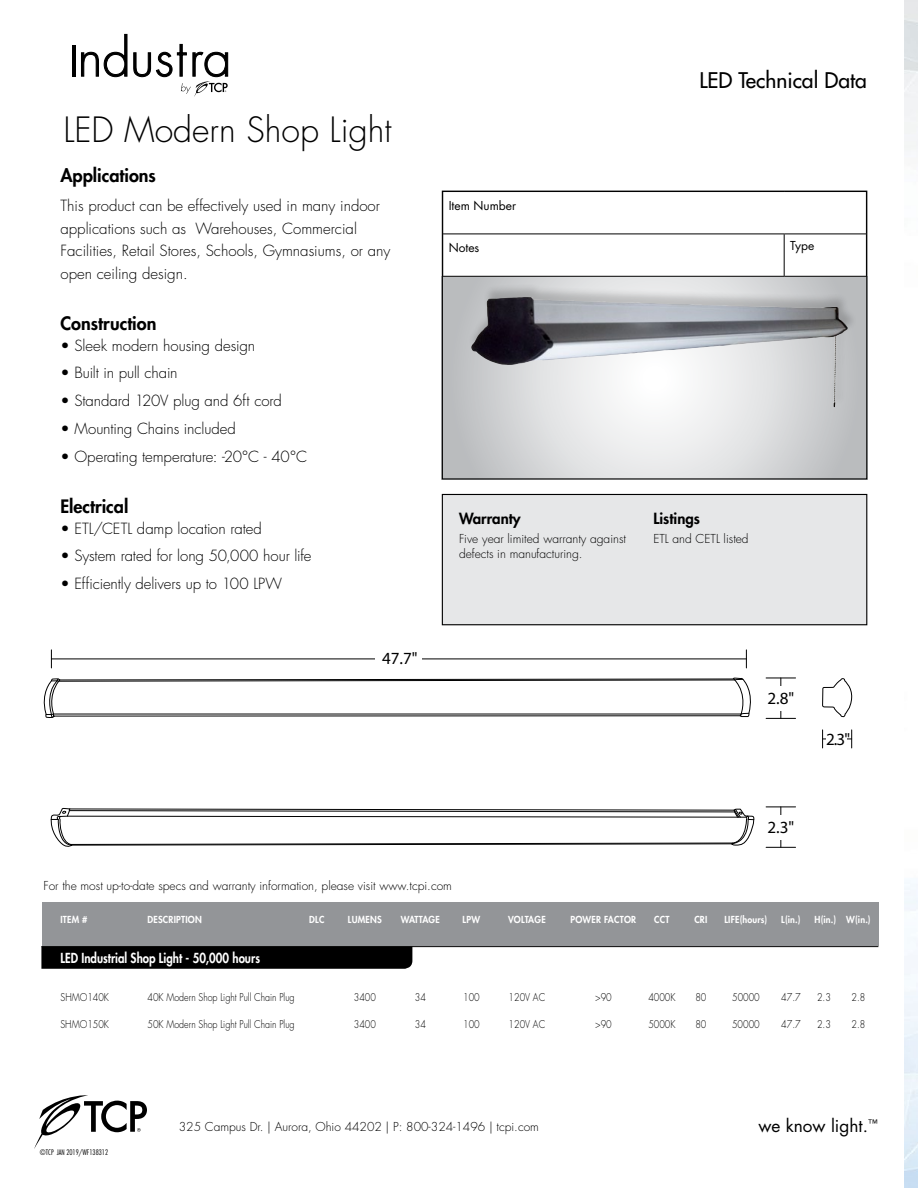
<style>
.page{position:relative;width:918px;height:1188px;background:#fff}
.page>*{position:absolute;margin:0;border:0;box-sizing:border-box;transform-origin:0 0}
.t1{font:300 33.9px "Futura Std";color:#000}
.t2{font:500 21px "Futura Std";color:#000}
.t3{font:800 18px "Futura Std";color:#000}
.t4{font:17.25px "Futura Std";color:#000}
.t5{font:17.1px "Myriad Pro";color:#000}
.t6{font:300 15px/22.5px "Futura Std";color:#000}
.t7{font:800 15px "Futura Std";color:#000}
.t8{font:800 13.5px "Futura Std";color:#fff;scale:.85 1}
.t9{font:300 12px/15px "Futura Std";color:#000}
.t10{font:12px "Futura Std";color:#000}
.t11{font:300 10.5px "Futura Std";color:#000;scale:.85 1}
.t12{font:800 9.45px "Futura Std";letter-spacing:.025em;color:#fff;scale:.94 1}
.t13{font:800 9.45px "Futura Std";letter-spacing:-.015em;color:#fff;scale:.94 1}
.t14{font:300 condensed 7.5px "Futura Std";color:#000}
</style>
<div class="page">
<svg style="left:34px;top:1095px;width:113px;height:54px"></svg>
<div style="left:41px;top:947px;width:371px;height:22px;background:#000"></div>
<svg style="left:444px;top:277px;width:421px;height:201px"></svg>
<svg style="left:444px;top:233px;width:421px;height:43px"></svg>
<hr style="left:442px;top:234px;width:342px;height:1px;background:#000">
<hr style="left:784px;top:234px;width:83px;height:1px;background:#000">
<hr style="left:784px;top:234px;width:1px;height:42px;background:#000">
<hr style="left:442px;top:276px;width:342px;height:1px;background:#000">
<hr style="left:784px;top:276px;width:83px;height:1px;background:#000">
<div style="left:442px;top:191px;width:425px;height:289px;border:1px solid #000"></div>
<div style="left:442px;top:494px;width:425px;height:131px;background:#e6e7e8"></div>
<div style="left:442px;top:494px;width:425px;height:131px;border:1px solid #000"></div>
<div style="left:468px;top:283px;width:390px;height:124px;background:#000;opacity:.2"></div>
<img style="left:471px;top:297px;width:364px;height:82px">
<div style="left:42px;top:902px;width:836px;height:44px;background:#939598"></div>
<hr style="left:41px;top:946px;width:837px;height:1px;background:#000">
<svg style="left:43px;top:677px;width:708px;height:41px"></svg>
<svg style="left:50px;top:807px;width:705px;height:40px"></svg>
<svg style="left:822px;top:678px;width:30px;height:39px"></svg>
<svg style="left:51px;top:650px;width:1px;height:18px"></svg>
<svg style="left:746px;top:650px;width:1px;height:18px"></svg>
<hr style="left:51px;top:659px;width:695px;height:1px;background:#000">
<svg style="left:822px;top:730px;width:30px;height:18px"></svg>
<div style="left:375px;top:650px;width:47px;height:15px;background:#fff"></div>
<hr style="left:766px;top:807px;width:30px;height:1px;background:#000">
<hr style="left:766px;top:847px;width:30px;height:1px;background:#000">
<hr style="left:781px;top:807px;width:1px;height:40px;background:#000">
<div style="left:758px;top:815px;width:46px;height:24px;background:#fff"></div>
<div style="left:827px;top:730px;width:20px;height:16px;background:#fff"></div>
<hr style="left:766px;top:678px;width:30px;height:1px;background:#000">
<hr style="left:766px;top:718px;width:30px;height:1px;background:#000">
<hr style="left:781px;top:678px;width:1px;height:40px;background:#000">
<div style="left:758px;top:686px;width:46px;height:24px;background:#fff"></div>
<hr style="left:72px;top:45px;width:3px;height:32px;background:#000">
<svg style="left:81px;top:33px;width:148px;height:64px"></svg>
<h1 class="t1" style="left:63px;top:109px;width:330px">LED Modern Shop Light</h1>
<p class="t3" style="left:60px;top:164px;width:97px">Applications</p>
<p class="t6" style="left:60px;top:195px;width:331px">This product can be effectively used in many indoor applications such as Warehouses, Commercial Facilities, Retail Stores, Schools, Gymnasiums, or any open ceiling design.</p>
<p class="t3" style="left:60px;top:312px;width:97px">Construction</p>
<p class="t6" style="left:60px;top:334px;width:196px">• Sleek modern housing design</p>
<p class="t6" style="left:60px;top:362px;width:119px">• Built in pull chain</p>
<p class="t6" style="left:60px;top:390px;width:223px">• Standard 120V plug and 6ft cord</p>
<p class="t6" style="left:60px;top:418px;width:177px">• Mounting Chains included</p>
<p class="t6" style="left:60px;top:445px;width:248px">• Operating temperature: -20°C - 40°C</p>
<p class="t3" style="left:60px;top:495px;width:69px">Electrical</p>
<p class="t6" style="left:60px;top:517px;width:203px">• ETL/CETL damp location rated</p>
<p class="t6" style="left:60px;top:545px;width:253px">• System rated for long 50,000 hour life</p>
<p class="t6" style="left:60px;top:573px;width:223px">• Efficiently delivers up to 100 LPW</p>
<p class="t5" style="left:382px;top:649px;width:37px">47.7"</p>
<h2 class="t2" style="left:699px;top:67px;width:169px">LED Technical Data</h2>
<p class="t10" style="left:449px;top:198px;width:69px">Item Number</p>
<p class="t10" style="left:449px;top:240px;width:32px">Notes</p>
<p class="t10" style="left:790px;top:238px;width:26px">Type</p>
<p class="t7" style="left:459px;top:509px;width:63px">Warranty</p>
<p class="t9" style="left:459px;top:531px;width:169px">Five year limited warranty against defects in manufacturing.</p>
<p class="t7" style="left:653px;top:509px;width:48px">Listings</p>
<p class="t9" style="left:653px;top:531px;width:97px">ETL and CETL listed</p>
<p class="t5" style="left:767px;top:689px;width:28px">2.8"</p>
<p class="t5" style="left:767px;top:818px;width:28px">2.3"</p>
<p class="t5" style="left:826px;top:730px;width:26px">2.3"</p>
<p class="t9" style="left:43px;top:878px;width:410px">For the most up-to-date specs and warranty information, please visit www.tcpi.com</p>
<p class="t12" style="left:60px;top:914px;width:30px">ITEM #</p>
<p class="t12" style="left:147px;top:914px;width:59px">DESCRIPTION</p>
<p class="t12" style="left:309px;top:914px;width:18px">DLC</p>
<p class="t12" style="left:348px;top:914px;width:38px">LUMENS</p>
<p class="t13" style="left:401px;top:914px;width:43px">WATTAGE</p>
<p class="t12" style="left:463px;top:914px;width:20px">LPW</p>
<p class="t12" style="left:508px;top:914px;width:42px">VOLTAGE</p>
<p class="t12" style="left:570px;top:914px;width:71px">POWER FACTOR</p>
<p class="t12" style="left:654px;top:914px;width:18px">CCT</p>
<p class="t12" style="left:694px;top:914px;width:15px">CRI</p>
<p class="t12" style="left:724px;top:914px;width:47px">LIFE(hours)</p>
<p class="t12" style="left:781px;top:914px;width:22px">L(in.)</p>
<p class="t12" style="left:814px;top:914px;width:61px">H(in.) W(in.)</p>
<p class="t8" style="left:60px;top:949px;width:236px">LED Industrial Shop Light - 50,000 hours</p>
<p class="t11" style="left:60px;top:991px;width:59px">SHMO140K</p>
<p class="t11" style="left:147px;top:991px;width:175px">40K Modern Shop Light Pull Chain Plug</p>
<p class="t11" style="left:354px;top:991px;width:28px">3400</p>
<p class="t11" style="left:415px;top:991px;width:15px">34</p>
<p class="t11" style="left:463px;top:991px;width:21px">100</p>
<p class="t11" style="left:509px;top:991px;width:45px">120V AC</p>
<p class="t11" style="left:595px;top:991px;width:21px">&gt;90</p>
<p class="t11" style="left:648px;top:991px;width:34px">4000K</p>
<p class="t11" style="left:695px;top:991px;width:15px">80</p>
<p class="t11" style="left:732px;top:991px;width:34px">50000</p>
<p class="t11" style="left:781px;top:991px;width:24px">47.7</p>
<p class="t11" style="left:817px;top:991px;width:18px">2.3</p>
<p class="t11" style="left:852px;top:991px;width:18px">2.8</p>
<p class="t11" style="left:60px;top:1018px;width:59px">SHMO150K</p>
<p class="t11" style="left:147px;top:1018px;width:175px">50K Modern Shop Light Pull Chain Plug</p>
<p class="t11" style="left:354px;top:1018px;width:28px">3400</p>
<p class="t11" style="left:415px;top:1018px;width:15px">34</p>
<p class="t11" style="left:463px;top:1018px;width:21px">100</p>
<p class="t11" style="left:509px;top:1018px;width:45px">120V AC</p>
<p class="t11" style="left:595px;top:1018px;width:21px">&gt;90</p>
<p class="t11" style="left:648px;top:1018px;width:34px">5000K</p>
<p class="t11" style="left:695px;top:1018px;width:15px">80</p>
<p class="t11" style="left:732px;top:1018px;width:34px">50000</p>
<p class="t11" style="left:781px;top:1018px;width:24px">47.7</p>
<p class="t11" style="left:817px;top:1018px;width:18px">2.3</p>
<p class="t11" style="left:852px;top:1018px;width:18px">2.8</p>
<p class="t14" style="left:40px;top:1148px;width:70px">©TCP JAN 2019/WF138312</p>
<p class="t9" style="left:179px;top:1120px;width:362px">325 Campus Dr. | Aurora, Ohio 44202 | P: 800-324-1496 | tcpi.com</p>
<p class="t4" style="left:758px;top:1115px;width:121px">we know light.<sup>™</sup></p>
</div>
